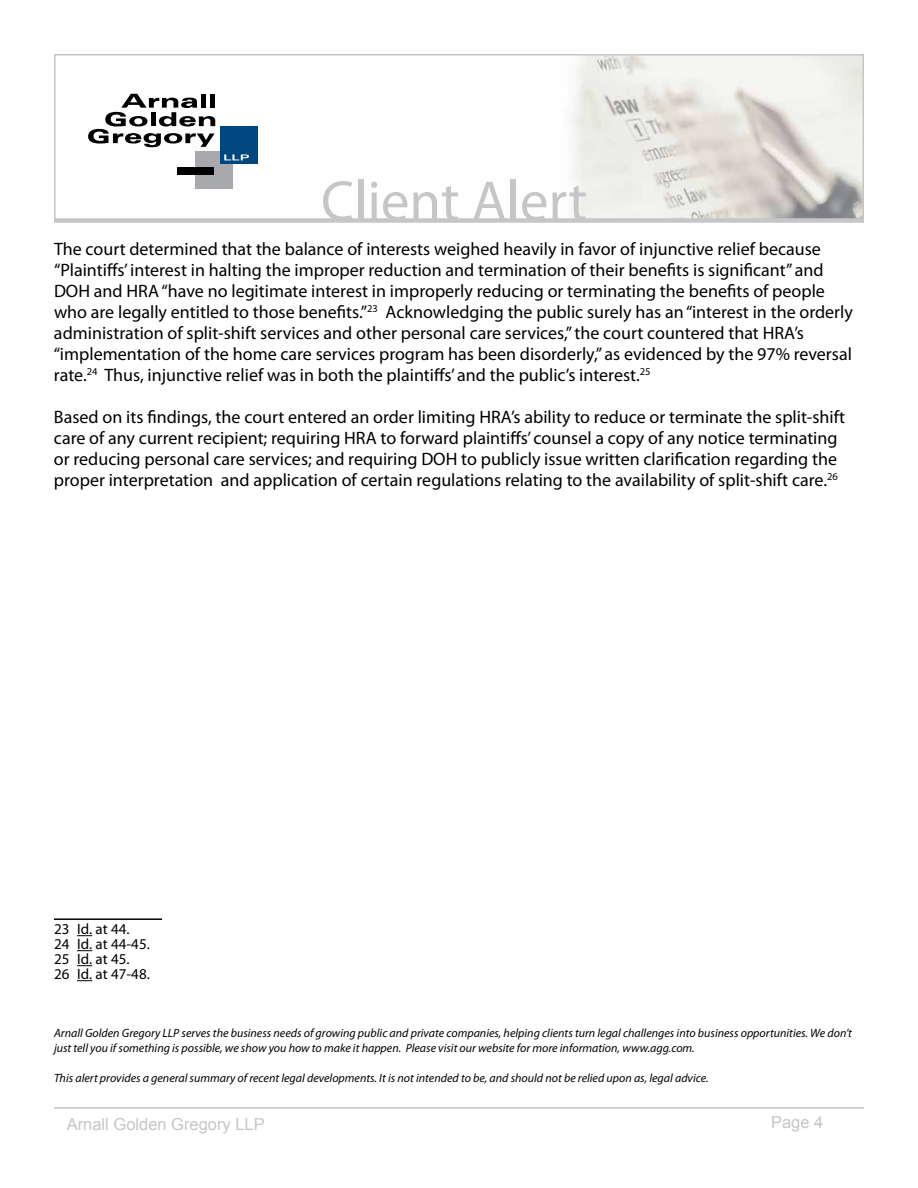
<style>
.page{position:relative;width:918px;height:1188px;background:#fff}
.page>*{position:absolute;margin:0;border:0;box-sizing:border-box;transform-origin:0 0}
.t1{font:57px "Myriad Pro";color:#c5c6c8}
.t2{font:18px/21px "Myriad Pro";color:#000}
.t3{font:16.5px "Arial";color:#c5c6c8}
.t4{font:15px/15px "Myriad Pro";letter-spacing:.005em;color:#000}
.t5{font:italic 12px/15px "Myriad Pro";color:#000}
</style>
<div class="page">
<hr style="left:54px;top:1107px;width:810px;height:2px;background:#c5c6c8">
<div style="left:54px;top:218px;width:810px;height:5px;background:#d3d4d5"></div>
<svg style="left:54px;top:54px;width:810px;height:168px"></svg>
<hr style="left:54px;top:918px;width:108px;height:2px;background:#000">
<svg style="left:77px;top:935px;width:15px;height:1px"></svg>
<svg style="left:77px;top:950px;width:15px;height:1px"></svg>
<svg style="left:77px;top:965px;width:15px;height:1px"></svg>
<svg style="left:77px;top:980px;width:15px;height:1px"></svg>
<h1 class="t1" style="left:321px;top:166px;width:268px">Client Alert</h1>
<p class="t2" style="left:54px;top:239px;width:800px">The court determined that the balance of interests weighed heavily in favor of injunctive relief because “Plaintiffs’ interest in halting the improper reduction and termination of their benefits is significant” and DOH and HRA “have no legitimate interest in improperly reducing or terminating the benefits of people who are legally entitled to those benefits.”<sup>23</sup> Acknowledging the public surely has an “interest in the orderly administration of split-shift services and other personal care services,” the court countered that HRA’s “implementation of the home care services program has been disorderly,” as evidenced by the 97% reversal rate.<sup>24</sup> Thus, injunctive relief was in both the plaintiffs’ and the public’s interest.<sup>25</sup></p>
<p class="t2" style="left:54px;top:407px;width:793px">Based on its findings, the court entered an order limiting HRA’s ability to reduce or terminate the split-shift care of any current recipient; requiring HRA to forward plaintiffs’ counsel a copy of any notice terminating or reducing personal care services; and requiring DOH to publicly issue written clarification regarding the proper interpretation and application of certain regulations relating to the availability of split-shift care.<sup>26</sup></p>
<p class="t4" style="left:54px;top:921px;width:97px">23 Id. at 44.<br>24 Id. at 44-45.<br>25 Id. at 45.<br>26 Id. at 47-48.</p>
<p class="t5" style="left:54px;top:1025px;width:800px">Arnall Golden Gregory LLP serves the business needs of growing public and private companies, helping clients turn legal challenges into business opportunities. We don’t just tell you if something is possible, we show you how to make it happen. Please visit our website for more information, www.agg.com.</p>
<p class="t5" style="left:54px;top:1070px;width:656px">This alert provides a general summary of recent legal developments. It is not intended to be, and should not be relied upon as, legal advice.</p>
<p class="t3" style="left:67px;top:1114px;width:200px">Arnall Golden Gregory LLP</p>
<p class="t3" style="left:771px;top:1111px;width:54px">Page 4</p>
</div>
